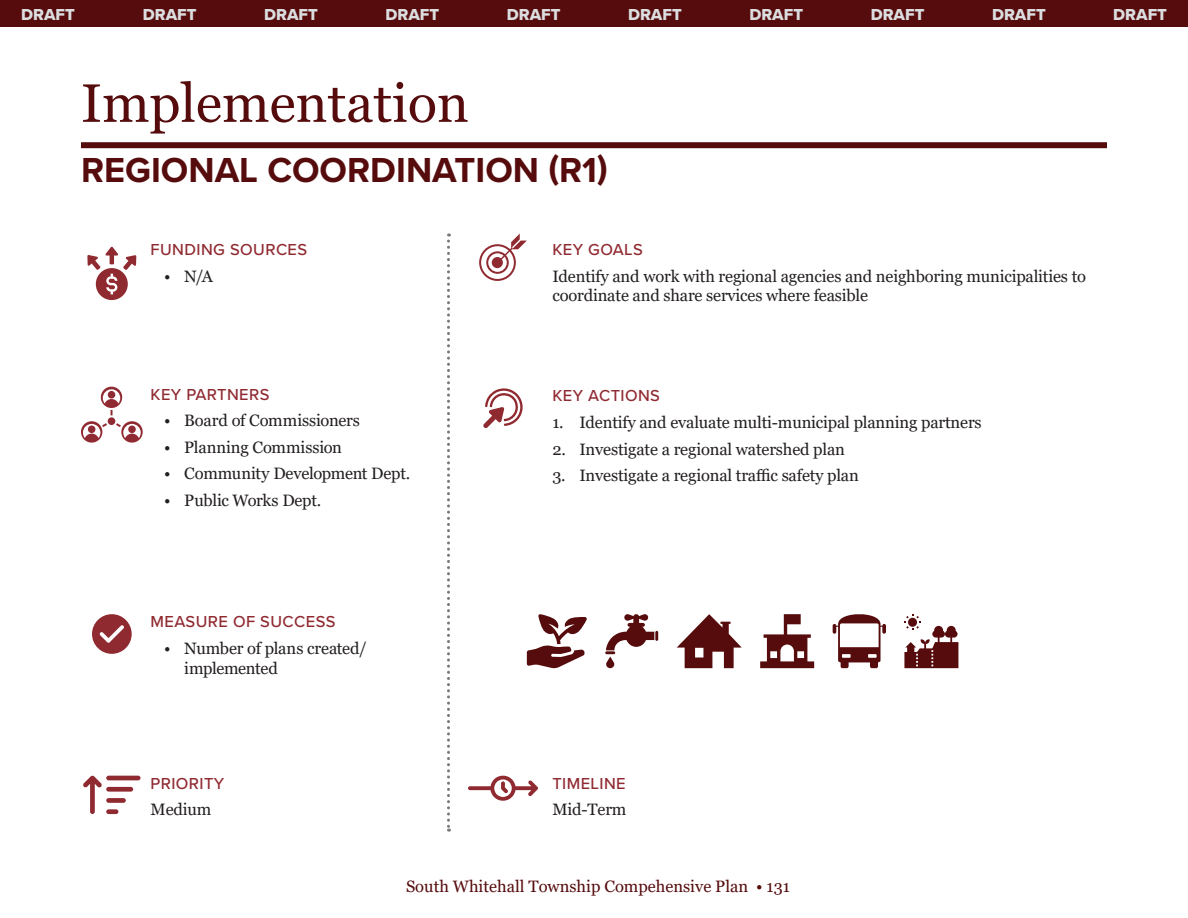
<style>
.page{position:relative;width:1188px;height:918px;background:#fff}
.page>*{position:absolute;margin:0;border:0;box-sizing:border-box;transform-origin:0 0}
.t1{font:54px "Georgia";color:#560c0d}
.t2{font:700 36px "Proxima Nova";color:#560c0d}
.Body_Text{font:16.5px/19.8px "Georgia";letter-spacing:-.01em;color:#231f20}
.t3{font:500 16.5px "Proxima Nova";letter-spacing:.025em;color:#902a31}
.t4{font:16.5px "Proxima Nova Extrabld";color:#dcdddf}
.t5{font:16.5px "Georgia";color:#560c0d}
</style>
<div class="page">
<div style="left:81px;top:142px;width:1026px;height:6px;background:#560c0d"></div>
<svg style="left:447px;top:233px;width:3px;height:599px"></svg>
<svg style="left:479px;top:233px;width:48px;height:48px"></svg>
<div style="left:492px;top:257px;width:11px;height:11px;background:#902a31;border-radius:50%"></div>
<svg style="left:483px;top:388px;width:40px;height:40px"></svg>
<svg style="left:92px;top:614px;width:40px;height:40px"></svg>
<svg style="left:87px;top:247px;width:49px;height:53px"></svg>
<svg style="left:81px;top:421px;width:21px;height:22px"></svg>
<div style="left:108px;top:417px;width:7px;height:8px;background:#912b33;border-radius:50%"></div>
<svg style="left:101px;top:387px;width:21px;height:21px"></svg>
<svg style="left:103px;top:389px;width:17px;height:14px"></svg>
<div style="left:108px;top:391px;width:7px;height:8px;background:#912b33;border-radius:50%"></div>
<svg style="left:121px;top:421px;width:22px;height:22px"></svg>
<svg style="left:83px;top:422px;width:58px;height:16px"></svg>
<div style="left:128px;top:426px;width:8px;height:7px;background:#912b33;border-radius:50%"></div>
<svg style="left:468px;top:775px;width:70px;height:26px"></svg>
<hr style="left:106px;top:776px;width:35px;height:4px;background:#902a31;border-radius:2px">
<div style="left:106px;top:787px;width:27px;height:5px;background:#902a31;border-radius:2px"></div>
<div style="left:106px;top:798px;width:20px;height:5px;background:#902a31;border-radius:2px"></div>
<div style="left:106px;top:809px;width:12px;height:5px;background:#902a31;border-radius:2px"></div>
<svg style="left:83px;top:775px;width:19px;height:39px"></svg>
<svg style="left:833px;top:614px;width:53px;height:54px"></svg>
<svg style="left:904px;top:614px;width:54px;height:54px"></svg>
<svg style="left:760px;top:614px;width:54px;height:54px"></svg>
<svg style="left:527px;top:614px;width:60px;height:55px"></svg>
<svg style="left:605px;top:614px;width:53px;height:54px"></svg>
<svg style="left:677px;top:614px;width:65px;height:54px"></svg>
<div style="left:0;top:0;width:1188px;height:27px;background:#560c0d"></div>
<p class="t4" style="left:21px;top:2px;width:55px">DRAFT</p>
<p class="t4" style="left:143px;top:2px;width:55px">DRAFT</p>
<p class="t4" style="left:264px;top:2px;width:55px">DRAFT</p>
<p class="t4" style="left:385px;top:2px;width:55px">DRAFT</p>
<p class="t4" style="left:507px;top:2px;width:55px">DRAFT</p>
<p class="t4" style="left:628px;top:2px;width:55px">DRAFT</p>
<p class="t4" style="left:749px;top:2px;width:55px">DRAFT</p>
<p class="t4" style="left:871px;top:2px;width:55px">DRAFT</p>
<p class="t4" style="left:992px;top:2px;width:55px">DRAFT</p>
<p class="t4" style="left:1113px;top:2px;width:55px">DRAFT</p>
<h1 class="t1" style="left:81px;top:71px;width:389px">Implementation</h1>
<h1 class="t2" style="left:81px;top:143px;width:528px">REGIONAL COORDINATION (R1)</h1>
<h4 class="t3" style="left:151px;top:237px;width:158px">FUNDING SOURCES</h4>
<p class="Body_Text" style="left:164px;top:266px;width:50px">• N/A</p>
<h4 class="t3" style="left:151px;top:382px;width:120px">KEY PARTNERS</h4>
<p class="Body_Text" style="left:164px;top:411px;width:197px">• Board of Commissioners</p>
<p class="Body_Text" style="left:164px;top:438px;width:179px">• Planning Commission</p>
<p class="Body_Text" style="left:164px;top:464px;width:248px">• Community Development Dept.</p>
<p class="Body_Text" style="left:164px;top:491px;width:159px">• Public Works Dept.</p>
<h4 class="t3" style="left:151px;top:609px;width:187px">MEASURE OF SUCCESS</h4>
<p class="Body_Text" style="left:184px;top:639px;width:184px;text-indent:-20px">• Number of plans created/ implemented</p>
<h4 class="t3" style="left:151px;top:771px;width:75px">PRIORITY</h4>
<p class="Body_Text" style="left:151px;top:800px;width:62px">Medium</p>
<h4 class="t3" style="left:552px;top:237px;width:92px">KEY GOALS</h4>
<p class="Body_Text" style="left:552px;top:266px;width:535px">Identify and work with regional agencies and neighboring municipalities to coordinate and share services where feasible</p>
<h4 class="t3" style="left:552px;top:384px;width:109px">KEY ACTIONS</h4>
<p class="Body_Text" style="left:552px;top:413px;width:431px">1. Identify and evaluate multi-municipal planning partners</p>
<p class="Body_Text" style="left:552px;top:439px;width:294px">2. Investigate a regional watershed plan</p>
<p class="Body_Text" style="left:552px;top:466px;width:308px">3. Investigate a regional traffic safety plan</p>
<h4 class="t3" style="left:552px;top:771px;width:75px">TIMELINE</h4>
<p class="Body_Text" style="left:552px;top:800px;width:76px">Mid-Term</p>
<p class="t5" style="left:406px;top:876px;width:385px">South Whitehall Township Compehensive Plan • 131</p>
</div>
